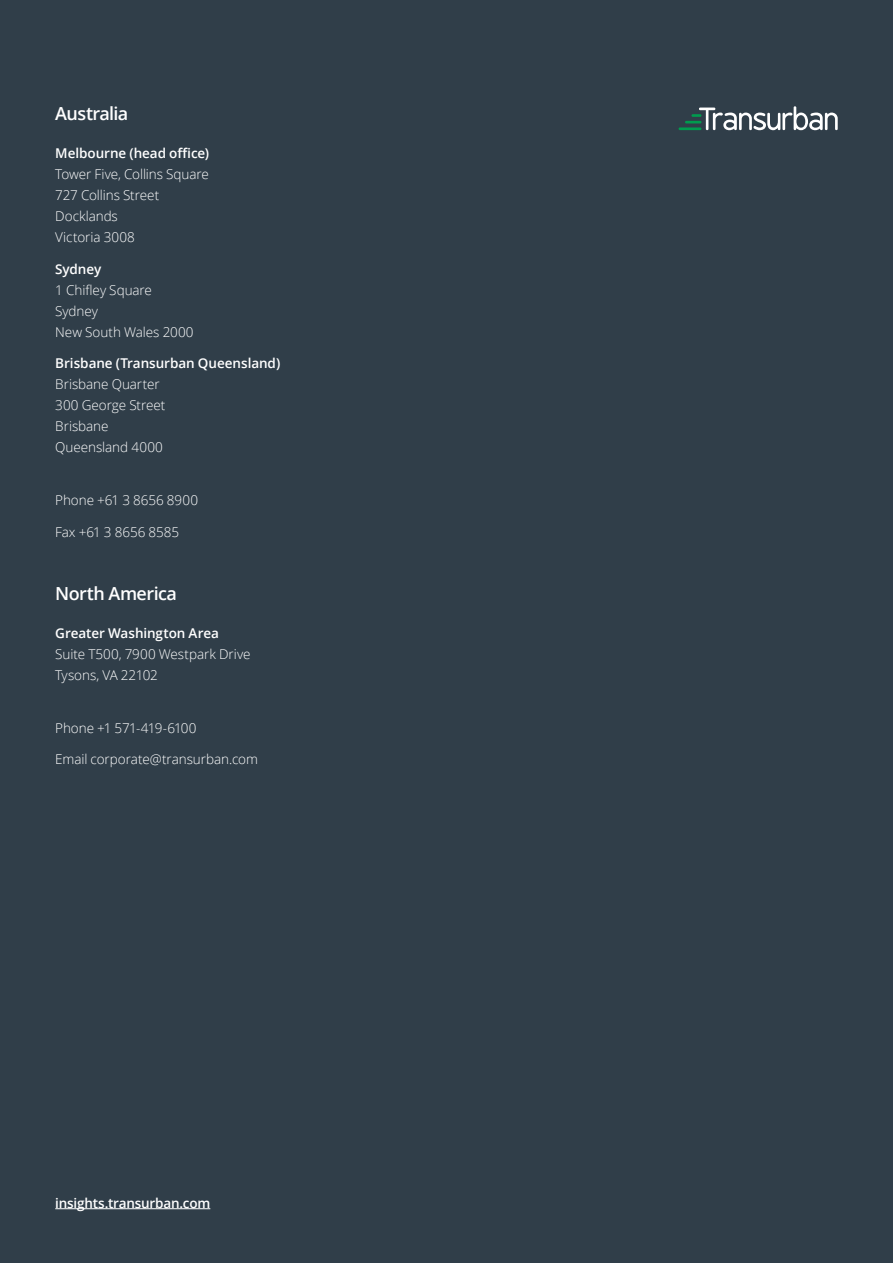
<style>
.page{position:relative;width:893px;height:1263px;background:#303e49}
.page>*{position:absolute;margin:0;border:0;box-sizing:border-box;transform-origin:0 0}
.t1{font:600 18px "Open Sans";letter-spacing:-.035em;color:#fff}
.t2{font:300 13.5px/21px "Open Sans";letter-spacing:-.005em;color:#fff}
.t3{font:600 13.5px "Open Sans";letter-spacing:-.005em;color:#fff}
</style>
<div class="page">
<svg style="left:685px;top:106px;width:153px;height:24px"></svg>
<hr style="left:679px;top:127px;width:22px;height:3px;background:#009b4e">
<hr style="left:55px;top:1208px;width:155px;height:1px;background:#fff">
<h1 class="t1" style="left:55px;top:101px;width:75px">Australia</h1>
<p class="t3" style="left:55px;top:144px;width:155px">Melbourne (head office)</p>
<p class="t2" style="left:55px;top:163px;width:155px">Tower Five, Collins Square<br>727 Collins Street<br>Docklands<br>Victoria 3008</p>
<p class="t3" style="left:55px;top:260px;width:48px">Sydney</p>
<p class="t2" style="left:55px;top:279px;width:140px">1 Chifley Square<br>Sydney<br>New South Wales 2000</p>
<p class="t3" style="left:55px;top:354px;width:227px">Brisbane (Transurban Queensland)</p>
<p class="t2" style="left:55px;top:374px;width:112px">Brisbane Quarter<br>300 George Street<br>Brisbane<br>Queensland 4000</p>
<p class="t2" style="left:55px;top:489px;width:144px">Phone +61 3 8656 8900</p>
<p class="t2" style="left:55px;top:521px;width:125px">Fax +61 3 8656 8585</p>
<h1 class="t1" style="left:55px;top:581px;width:123px">North America</h1>
<p class="t3" style="left:55px;top:624px;width:165px">Greater Washington Area</p>
<p class="t2" style="left:55px;top:643px;width:197px">Suite T500, 7900 Westpark Drive<br>Tysons, VA 22102</p>
<p class="t2" style="left:55px;top:717px;width:143px">Phone +1 571-419-6100</p>
<p class="t2" style="left:55px;top:748px;width:204px">Email corporate@transurban.com</p>
<p class="t3" style="left:55px;top:1193px;width:157px">insights.transurban.com</p>
</div>
